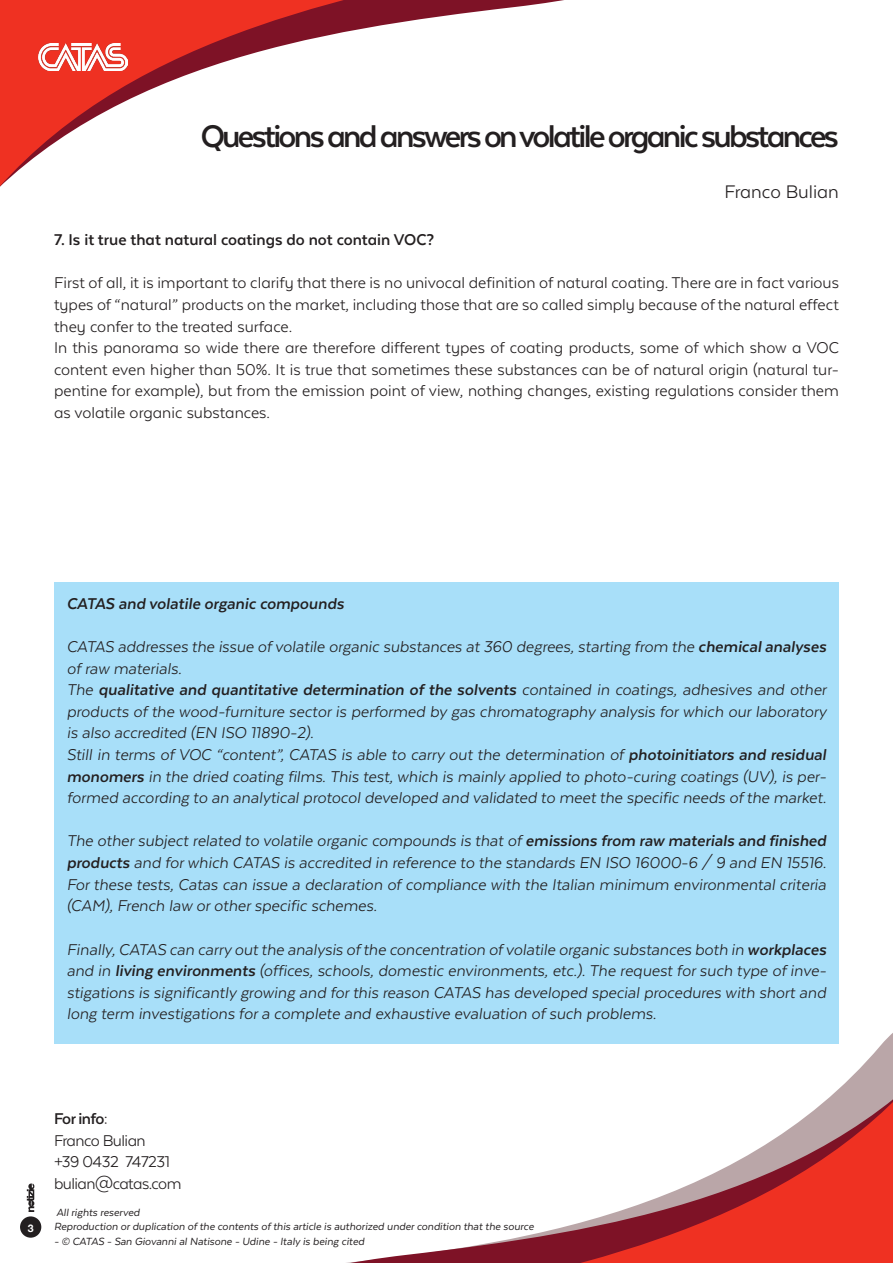
<style>
.page{position:relative;width:893px;height:1263px;background:#fff}
.page>*{position:absolute;margin:0;border:0;box-sizing:border-box;transform-origin:0 0}
.t1{font:700 36px "Texta Alt";letter-spacing:-.075em;color:#231f20}
.t2{font:21px "Texta Alt";color:#231f20}
.t3{font:italic 18px/21.6px "Texta Alt";color:#231f20;text-align:justify}
.t4{font:18px/21.6px "Texta Alt";color:#231f20;text-align:justify}
.t5{font:700 18px "Texta Alt";color:#231f20}
.t6{font:18px "Texta Alt";letter-spacing:-.03em;color:#231f20}
.t7{font:italic 700 18px "Texta Alt";color:#231f20}
.t8{font:italic 12px "Texta Alt";color:#231f20}
.t9{font:700 10.5px "Helvetica Neue";color:#fff}
.s1{font-weight:700}
</style>
<div class="page">
<svg style="left:0;top:0;width:564px;height:187px"></svg>
<svg style="left:20px;top:1033px;width:873px;height:230px"></svg>
<div style="left:20px;top:1216px;width:21px;height:22px;background:#231f20;border-radius:50%"></div>
<svg style="left:27px;top:1183px;width:7px;height:29px"></svg>
<img style="left:38px;top:43px;width:89px;height:27px">
<div style="left:54px;top:583px;width:785px;height:461px;background:#a8dff9"></div>
<p class="t1" style="left:201px;top:118px;width:640px">Questions and answers on volatile organic substances</p>
<p class="t2" style="left:724px;top:180px;width:116px">Franco Bulian</p>
<p class="t5" style="left:54px;top:231px;width:382px">7. Is it true that natural coatings do not contain VOC?</p>
<p class="t4" style="left:54px;top:272px;width:786px">First of all, it is important to clarify that there is no univocal definition of natural coating. There are in fact various types of “natural” products on the market, including those that are so called simply because of the natural effect they confer to the treated surface.</p>
<p class="t4" style="left:54px;top:337px;width:786px">In this panorama so wide there are therefore different types of coating products, some of which show a VOC content even higher than 50%. It is true that sometimes these substances can be of natural origin (natural tur&shy;pentine for example), but from the emission point of view, nothing changes, existing regulations consider them as volatile organic substances.</p>
<p class="t7" style="left:67px;top:594px;width:279px">CATAS and volatile organic compounds</p>
<p class="t3" style="left:67px;top:636px;width:761px">CATAS addresses the issue of volatile organic substances at 360 degrees, starting from the <span class="s1">chemical analyses </span>of raw materials.</p>
<p class="t3" style="left:67px;top:679px;width:761px">The <span class="s1">qualitative and quantitative determination of the solvents</span> contained in coatings, adhesives and other products of the wood-furniture sector is performed by gas chromatography analysis for which our laboratory is also accredited (EN ISO 11890-2).</p>
<p class="t3" style="left:67px;top:744px;width:761px">Still in terms of VOC “content”, CATAS is able to carry out the determination of <span class="s1">photoinitiators and residual monomers</span> in the dried coating films. This test, which is mainly applied to photo-curing coatings (UV), is per&shy;formed according to an analytical protocol developed and validated to meet the specific needs of the market.</p>
<p class="t3" style="left:67px;top:830px;width:761px">The other subject related to volatile organic compounds is that of <span class="s1">emissions from raw materials and finished products</span> and for which CATAS is accredited in reference to the standards EN ISO 16000-6 / 9 and EN 15516.<br>For these tests, Catas can issue a declaration of compliance with the Italian minimum environmental criteria (CAM), French law or other specific schemes.</p>
<p class="t3" style="left:67px;top:938px;width:761px">Finally, CATAS can carry out the analysis of the concentration of volatile organic substances both in <span class="s1">workplaces </span>and in <span class="s1">living environments</span> (offices, schools, domestic environments, etc.). The request for such type of inve&shy;stigations is significantly growing and for this reason CATAS has developed special procedures with short and long term investigations for a complete and exhaustive evaluation of such problems.</p>
<p class="t9" style="left:28px;top:1220px;width:7px">3</p>
<p class="t5" style="left:54px;top:1109px;width:56px">For info:</p>
<p class="t6" style="left:54px;top:1131px;width:93px">Franco Bulian</p>
<p class="t6" style="left:54px;top:1153px;width:117px">+39 0432 747231</p>
<p class="t6" style="left:54px;top:1174px;width:129px">bulian@catas.com</p>
<p class="t8" style="left:56px;top:1206px;width:85px">All rights reserved</p>
<p class="t8" style="left:54px;top:1220px;width:481px">Reproduction or duplication of the contents of this article is authorized under condition that the source</p>
<p class="t8" style="left:54px;top:1235px;width:312px">- © CATAS - San Giovanni al Natisone - Udine - Italy is being cited</p>
</div>
